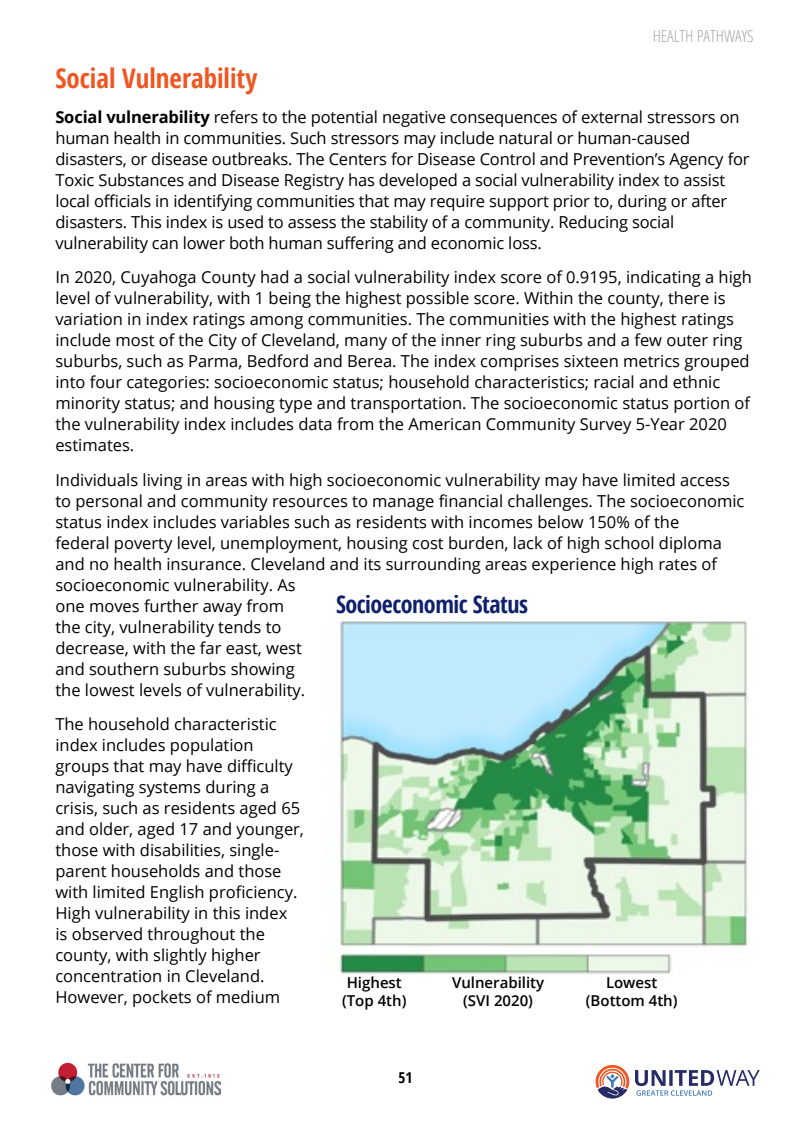
<style>
.page{position:relative;width:810px;height:1134px;background:#fff}
.page>*{position:absolute;margin:0;border:0;box-sizing:border-box;transform-origin:0 0}
.t1{font:700 condensed 27px "Open Sans";color:#f05622}
.t2{font:700 condensed 24px "Open Sans";letter-spacing:-.02em;color:#0f206c}
.t3{font:16.5px/21px "Open Sans";color:#000}
.t4{font:300 condensed 16.5px "Open Sans";color:#a6a6a6}
.t5{font:600 15px/18px "Open Sans";color:#000;text-align:center}
.t6{font:700 condensed 15px "Open Sans";color:#000}
.s1{font-weight:700}
</style>
<div class="page">
<img style="left:51px;top:1062px;width:170px;height:34px">
<svg style="left:596px;top:1065px;width:33px;height:34px"></svg>
<svg style="left:635px;top:1070px;width:125px;height:26px"></svg>
<img style="left:340px;top:620px;width:408px;height:357px">
<p class="t4" style="left:653px;top:25px;width:103px">HEALTH PATHWAYS</p>
<h1 class="t1" style="left:55px;top:60px;width:204px">Social Vulnerability</h1>
<p class="t3" style="left:55px;top:106px;width:696px"><span class="s1">Social vulnerability</span> refers to the potential negative consequences of external stressors on human health in communities. Such stressors may include natural or human-caused disasters, or disease outbreaks. The Centers for Disease Control and Prevention’s Agency for Toxic Substances and Disease Registry has developed a social vulnerability index to assist local officials in identifying communities that may require support prior to, during or after disasters. This index is used to assess the stability of a community. Reducing social vulnerability can lower both human suffering and economic loss.</p>
<p class="t3" style="left:55px;top:266px;width:698px">In 2020, Cuyahoga County had a social vulnerability index score of 0.9195, indicating a high level of vulnerability, with 1 being the highest possible score. Within the county, there is variation in index ratings among communities. The communities with the highest ratings include most of the City of Cleveland, many of the inner ring suburbs and a few outer ring suburbs, such as Parma, Bedford and Berea. The index comprises sixteen metrics grouped into four categories: socioeconomic status; household characteristics; racial and ethnic minority status; and housing type and transportation. The socioeconomic status portion of the vulnerability index includes data from the American Community Survey 5-Year 2020 estimates.</p>
<p class="t3" style="left:55px;top:469px;width:691px">Individuals living in areas with high socioeconomic vulnerability may have limited access to personal and community resources to manage financial challenges. The socioeconomic status index includes variables such as residents with incomes below 150% of the<br>federal poverty level, unemployment, housing cost burden, lack of high school diploma and no health insurance. Cleveland and its surrounding areas experience high rates of socioeconomic vulnerability. As<br>one moves further away from<br>the city, vulnerability tends to<br>decrease, with the far east, west<br>and southern suburbs showing<br>the lowest levels of vulnerability.</p>
<p class="t3" style="left:55px;top:713px;width:250px">The household characteristic index includes population groups that may have difficulty navigating systems during a crisis, such as residents aged 65 and older, aged 17 and younger, those with disabilities, single&shy;parent households and those with limited English proficiency.<br>High vulnerability in this index<br>is observed throughout the county, with slightly higher concentration in Cleveland.<br>However, pockets of medium</p>
<h2 class="t2" style="left:336px;top:588px;width:194px">Socioeconomic Status</h2>
<p class="t5" style="left:342px;top:974px;width:66px">Highest (Top 4th)</p>
<p class="t5" style="left:586px;top:974px;width:93px">Lowest (Bottom 4th)</p>
<p class="t5" style="left:452px;top:974px;width:94px">Vulnerability (SVI 2020)</p>
<p class="t6" style="left:399px;top:1067px;width:15px">51</p>
</div>
